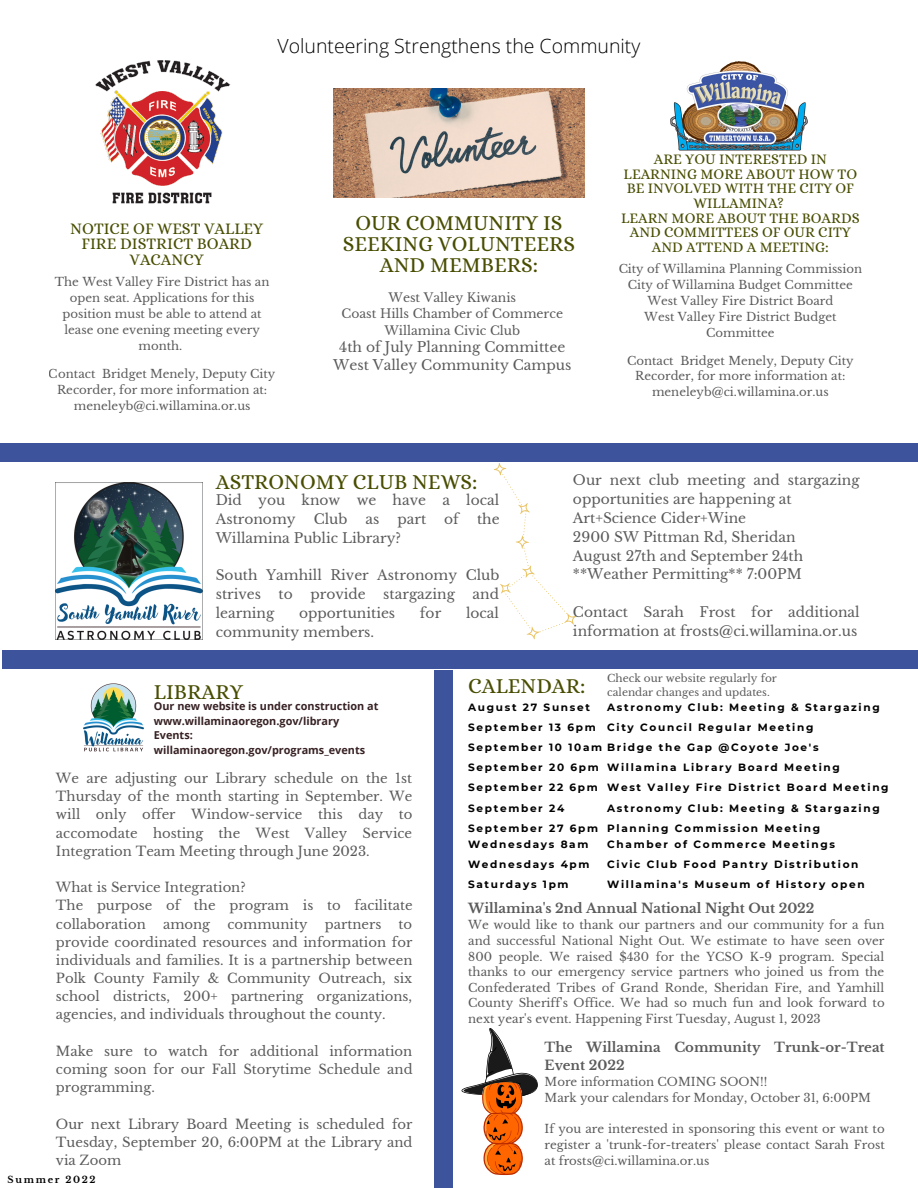
<style>
.page{position:relative;width:918px;height:1188px;background:#fff}
.page>*{position:absolute;margin:0;border:0;box-sizing:border-box;transform-origin:0 0}
.t1{font:21.45px/21.3px "Alice";color:#484d00;text-align:center}
.t2{font:300 19.5px "Open Sans";color:#000}
.t3{font:16.2px/15.8px "Alice";color:#484d00;text-align:center}
.t4{font:14.7px/14.7px "Alice";color:#484d00;text-align:center}
.t5{font:13.8px/18.9px "Libre Baskerville";color:#000}
.t6{font:13.2px/18.1px "Libre Baskerville";color:#000;text-align:justify}
.t7{font:700 13.2px/17.5px "Libre Baskerville";color:#000}
.t8{font:12.3px/16.4px "Libre Baskerville";color:#000;text-align:center}
.t9{font:11.7px/15.9px "Libre Baskerville";color:#000;text-align:center}
.t10{font:700 10.95px/14.5px "Open Sans";color:#372124}
.t11{font:700 10.5px/20.1px "Montserrat";letter-spacing:.16em;color:#000}
.t12{font:10.5px/14.4px "Libre Baskerville";color:#000}
.t13{font:700 9.3px "Libre Baskerville";letter-spacing:.18em;color:#000}
</style>
<div class="page">
<div style="left:0;top:444px;width:918px;height:18px;background:#3d539b"></div>
<div style="left:2px;top:651px;width:916px;height:18px;background:#3d539b"></div>
<div style="left:434px;top:670px;width:18px;height:518px;background:#3d539b"></div>
<img style="left:83px;top:683px;width:61px;height:69px">
<img style="left:334px;top:89px;width:250px;height:109px">
<img style="left:95px;top:60px;width:136px;height:144px">
<img style="left:670px;top:61px;width:138px;height:89px">
<img style="left:56px;top:482px;width:146px;height:158px">
<svg style="left:493px;top:463px;width:84px;height:177px"></svg>
<svg style="left:461px;top:1028px;width:77px;height:147px"></svg>
<h2 class="t2" style="left:278px;top:32px;width:364px">Volunteering Strengthens the Community</h2>
<h3 class="t3" style="left:70px;top:220px;width:195px">NOTICE OF WEST VALLEY<br>FIRE DISTRICT BOARD<br>VACANCY</h3>
<p class="t9" style="left:55px;top:274px;width:216px">The West Valley Fire District has an open seat. Applications for this position must be able to attend at lease one evening meeting every month.</p>
<p class="t9" style="left:49px;top:366px;width:228px">Contact Bridget Menely, Deputy City<br>Recorder, for more information at: meneleyb@ci.willamina.or.us</p>
<h1 class="t1" style="left:343px;top:212px;width:234px">OUR COMMUNITY IS<br>SEEKING VOLUNTEERS<br>AND MEMBERS:</h1>
<p class="t8" style="left:341px;top:289px;width:223px">West Valley Kiwanis<br>Coast Hills Chamber of Commerce<br>Willamina Civic Club</p>
<p class="t5" style="left:333px;top:338px;width:240px;line-height:18.5px;text-align:center">4th of July Planning Committee<br>West Valley Community Campus</p>
<p class="t4" style="left:621px;top:152px;width:240px">ARE YOU INTERESTED IN<br>LEARNING MORE ABOUT HOW TO<br>BE INVOLVED WITH THE CITY OF<br>WILLAMINA?<br>LEARN MORE ABOUT THE BOARDS<br>AND COMMITTEES OF OUR CITY<br>AND ATTEND A MEETING:</p>
<p class="t9" style="left:618px;top:261px;width:245px">City of Willamina Planning Commission<br>City of Willamina Budget Committee<br>West Valley Fire District Board<br>West Valley Fire District Budget<br>Committee</p>
<p class="t9" style="left:627px;top:352px;width:228px">Contact Bridget Menely, Deputy City<br>Recorder, for more information at: meneleyb@ci.willamina.or.us</p>
<h1 class="t1" style="left:216px;top:471px;width:263px">ASTRONOMY CLUB NEWS:</h1>
<p class="t5" style="left:216px;top:491px;width:285px">Did you know we have a local<br>Astronomy</p>
<p class="t5" style="left:314px;top:510px;width:35px">Club</p>
<p class="t5" style="left:366px;top:510px;width:15px">as</p>
<p class="t5" style="left:397px;top:510px;width:30px">part</p>
<p class="t5" style="left:444px;top:510px;width:16px">of</p>
<p class="t5" style="left:477px;top:510px;width:24px">the</p>
<p class="t5" style="left:216px;top:529px;width:187px">Willamina Public Library?</p>
<p class="t5" style="left:216px;top:566px;width:285px">South Yamhill River Astronomy Club strives</p>
<p class="t5" style="left:279px;top:585px;width:16px">to</p>
<p class="t5" style="left:310px;top:585px;width:57px">provide</p>
<p class="t5" style="left:383px;top:585px;width:73px">stargazing</p>
<p class="t5" style="left:473px;top:585px;width:28px">and</p>
<p class="t5" style="left:216px;top:604px;width:60px">learning</p>
<p class="t5" style="left:299px;top:604px;width:98px">opportunities</p>
<p class="t5" style="left:420px;top:604px;width:23px">for</p>
<p class="t5" style="left:466px;top:604px;width:35px">local</p>
<p class="t5" style="left:216px;top:623px;width:160px">community members.</p>
<p class="t5" style="left:573px;top:471px;width:288px">Our next club meeting and stargazing opportunities are happening at<br>Art+Science Cider+Wine<br>2900 SW Pittman Rd, Sheridan<br>August 27th and September 24th **Weather Permitting** 7:00PM</p>
<p class="t5" style="left:573px;top:603px;width:288px">Contact Sarah Frost for additional information at frosts@ci.willamina.or.us</p>
<h1 class="t1" style="left:154px;top:681px;width:91px">LIBRARY</h1>
<h1 class="t1" style="left:468px;top:675px;width:119px">CALENDAR:</h1>
<p class="t12" style="left:607px;top:671px;width:171px">Check our website regularly for calendar changes and updates.</p>
<p class="t10" style="left:154px;top:699px;width:226px">Our new website is under construction at www.willaminaoregon.gov/library<br>Events: willaminaoregon.gov/programs_events</p>
<p class="t6" style="left:56px;top:769px;width:358px">We are adjusting our Library schedule on the 1st Thursday of the month starting in September. We will only offer Window-service this day to accomodate hosting the West Valley Service Integration Team Meeting through June 2023.</p>
<p class="t6" style="left:56px;top:878px;width:358px;text-align:left">What is Service Integration?<br>The purpose of the program is to facilitate collaboration</p>
<p class="t6" style="left:163px;top:915px;width:49px">among</p>
<p class="t6" style="left:227px;top:915px;width:82px">community</p>
<p class="t6" style="left:325px;top:915px;width:58px">partners</p>
<p class="t6" style="left:56px;top:915px;width:358px;text-indent:343px">to provide coordinated resources and information for individuals and families. It is a partnership between Polk County Family &amp; Community Outreach, six school districts, 200+ partnering organizations, agencies, and individuals throughout the county.</p>
<p class="t6" style="left:56px;top:1042px;width:358px">Make sure to watch for additional information coming soon for our Fall Storytime Schedule and programming.</p>
<p class="t6" style="left:56px;top:1115px;width:358px">Our next Library Board Meeting is scheduled for Tuesday, September 20, 6:00PM at the Library and via Zoom</p>
<p class="t13" style="left:8px;top:1174px;width:90px">Summer 2022</p>
<p class="t11" style="left:468px;top:697px;width:135px">August 27 Sunset<br>September 13 6pm<br>September 10 10am<br>September 20 6pm<br>September 22 6pm<br>September 24<br>September 27 6pm</p>
<p class="t11" style="left:607px;top:697px;width:283px">Astronomy Club: Meeting &amp; Stargazing City Council Regular Meeting<br>Bridge the Gap @Coyote Joe's Willamina Library Board Meeting<br>West Valley Fire District Board Meeting Astronomy Club: Meeting &amp; Stargazing Planning Commission Meeting</p>
<p class="t11" style="left:468px;top:834px;width:123px;text-align:justify">Wednesdays 8am Wednesdays 4pm Saturdays 1pm</p>
<p class="t11" style="left:607px;top:834px;width:259px">Chamber of Commerce Meetings<br>Civic Club Food Pantry Distribution<br>Willamina's Museum of History open</p>
<p class="t7" style="left:468px;top:899px;width:348px">Willamina's 2nd Annual National Night Out 2022</p>
<p class="t9" style="left:468px;top:917px;width:418px;text-align:justify">We would like to thank our partners and our community for a fun and successful National Night Out. We estimate to have seen over 800 people. We raised $430 for the YCSO K-9 program. Special thanks to our emergency service partners who joined us from the Confederated Tribes of Grand Ronde, Sheridan Fire, and Yamhill County Sheriff's Office. We had so much fun and look forward to next year's event. Happening First Tuesday, August 1, 2023</p>
<p class="t7" style="left:545px;top:1039px;width:342px">The Willamina Community Trunk-or-Treat<br>Event 2022</p>
<p class="t9" style="left:545px;top:1074px;width:328px;text-align:left">More information COMING SOON!!<br>Mark your calendars for Monday, October 31, 6:00PM</p>
<p class="t9" style="left:545px;top:1121px;width:342px;text-align:justify">If you are interested in sponsoring this event or want to register a 'trunk-for-treaters' please contact Sarah Frost at frosts@ci.willamina.or.us</p>
</div>
